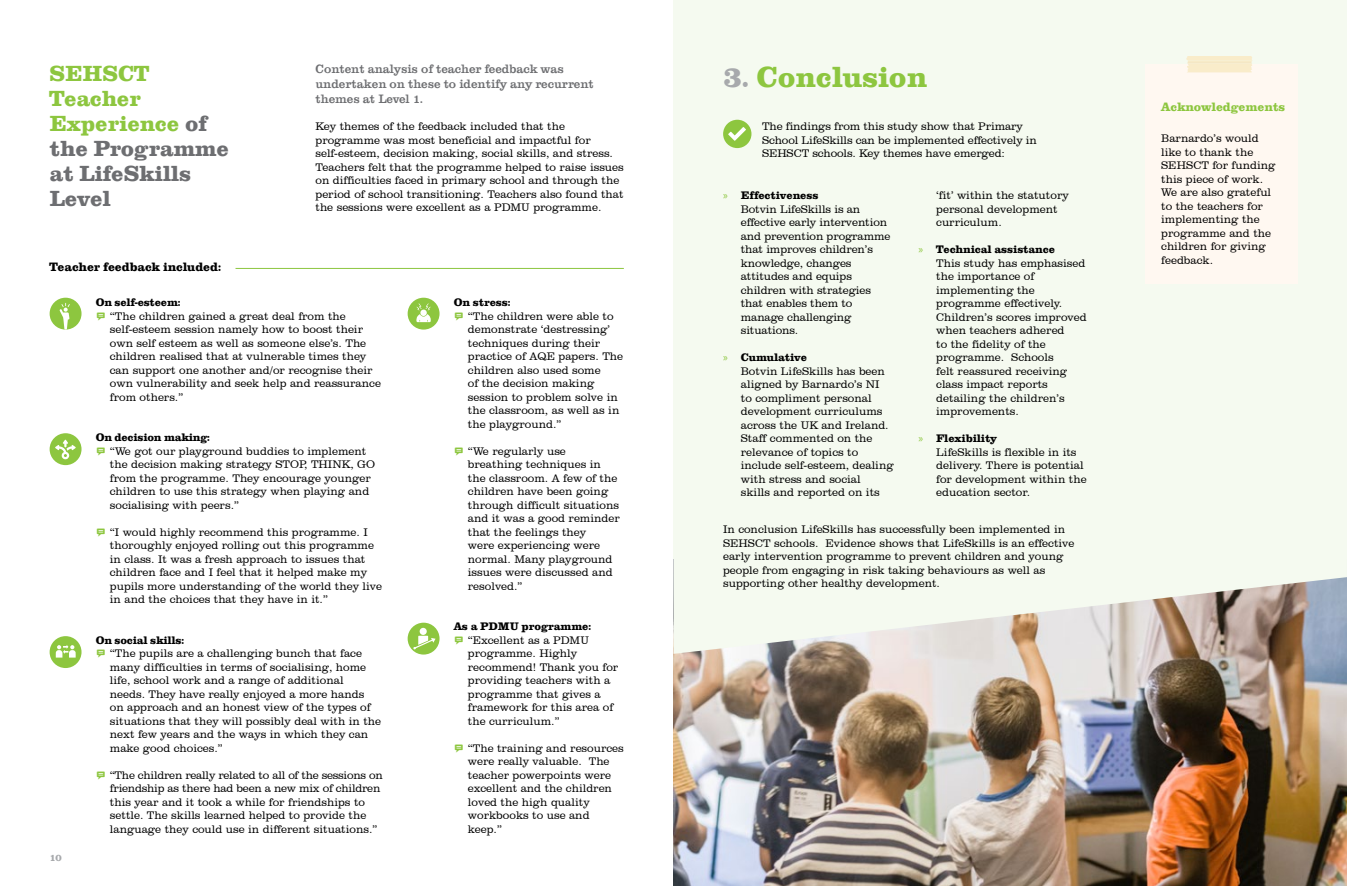
<style>
.page{position:relative;width:1347px;height:886px;background:#fff}
.page>*{position:absolute;margin:0;border:0;box-sizing:border-box;transform-origin:0 0}
.t1{font:700 30px "Clarendon T Extr";color:#8dc63f}
.t2{font:700 22.5px/25px "Clarendon T Extr";color:#6d6e71}
.t3{font:500 12.5px/15px "Clarendon T";color:#6d6e71}
.t4{font:700 12.5px "Clarendon T Extr";color:#000}
.t5{font:700 12.5px "Clarendon T Extr";color:#8dc63f}
.t6{font:300 11.25px/13.5px "Clarendon BT";color:#000}
.t7{font:700 11.25px "Clarendon T Extr";color:#000}
.t8{font:700 10px "Clarendon T Extr";color:#a7a9ac}
.s1{color:#8dc63f}
.s2{font-family:"Modern Pictograms";font-weight:400;font-size:12.5px;color:#8dc63f}
.s3{color:#a7a9ac}
.s4{font-family:"Myriad Pro";font-weight:400;color:#8dc63f}
</style>
<div class="page">
<div style="left:673px;top:0;width:673px;height:724px;background:#f5faf0"></div>
<img style="left:673px;top:654px;width:673px;height:232px">
<svg style="left:673px;top:559px;width:673px;height:95px"></svg>
<div style="left:50px;top:433px;width:31px;height:32px;background:#8dc63f;border-radius:50%"></div>
<svg style="left:55px;top:440px;width:21px;height:20px"></svg>
<div style="left:50px;top:298px;width:31px;height:32px;background:#8dc63f;border-radius:50%"></div>
<svg style="left:59px;top:303px;width:11px;height:26px"></svg>
<div style="left:407px;top:298px;width:32px;height:32px;background:#8dc63f;border-radius:50%"></div>
<svg style="left:416px;top:303px;width:15px;height:19px"></svg>
<div style="left:50px;top:636px;width:31px;height:32px;background:#8dc63f;border-radius:50%"></div>
<svg style="left:56px;top:645px;width:20px;height:12px"></svg>
<hr style="left:235px;top:268px;width:389px;height:1px;background:#8dc63f">
<div style="left:407px;top:623px;width:32px;height:31px;background:#8dc63f;border-radius:50%"></div>
<div style="left:419px;top:628px;width:8px;height:7px;background:#fff;border-radius:50%"></div>
<svg style="left:413px;top:636px;width:22px;height:13px"></svg>
<div style="left:723px;top:120px;width:28px;height:28px;background:#8dc63f;border-radius:50%"></div>
<svg style="left:728px;top:127px;width:18px;height:14px"></svg>
<div style="left:1144px;top:64px;width:153px;height:219px;background:#fff8f1"></div>
<svg style="left:1186px;top:57px;width:66px;height:15px"></svg>
<h2 class="t2" style="left:50px;top:61px;width:181px"><span class="s1">SEHSCT<br>Teacher<br>Experience</span> of the Programme at LifeSkills<br>Level</h2>
<p class="t4" style="left:50px;top:259px;width:173px">Teacher feedback included:</p>
<p class="t3" style="left:315px;top:62px;width:280px">Content analysis of teacher feedback was undertaken on these to identify any recurrent themes at Level 1.</p>
<p class="t6" style="left:315px;top:119px;width:310px">Key themes of the feedback included that the programme was most beneficial and impactful for self-esteem, decision making, social skills, and stress.<br>Teachers felt that the programme helped to raise issues on difficulties faced in primary school and through the period of school transitioning. Teachers also found that the sessions were excellent as a PDMU programme.</p>
<p class="t8" style="left:50px;top:852px;width:14px">10</p>
<p class="t7" style="left:96px;top:296px;width:86px">On self-esteem:</p>
<p class="t6" style="left:110px;top:309px;width:272px;text-indent:-14px"><span class="s2">b</span> “The children gained a great deal from the self-esteem session namely how to boost their own self esteem as well as someone else’s. The children realised that at vulnerable times they can support one another and/or recognise their own vulnerability and seek help and reassurance from others.”</p>
<p class="t7" style="left:96px;top:431px;width:116px">On decision making:</p>
<p class="t6" style="left:110px;top:444px;width:267px;text-indent:-14px"><span class="s2">b</span> “We got our playground buddies to implement the decision making strategy STOP, THINK, GO from the programme. They encourage younger children to use this strategy when playing and socialising with peers.”</p>
<p class="t6" style="left:110px;top:525px;width:274px;text-indent:-14px"><span class="s2">b</span> “I would highly recommend this programme. I thoroughly enjoyed rolling out this programme in class. It was a fresh approach to issues that children face and I feel that it helped make my pupils more understanding of the world they live in and the choices that they have in it.”</p>
<p class="t7" style="left:96px;top:633px;width:90px">On social skills:</p>
<p class="t6" style="left:110px;top:646px;width:273px;text-indent:-14px"><span class="s2">b</span> “The pupils are a challenging bunch that face many difficulties in terms of socialising, home life, school work and a range of additional needs. They have really enjoyed a more hands<br>on approach and an honest view of the types of situations that they will possibly deal with in the next few years and the ways in which they can make good choices.”</p>
<p class="t6" style="left:110px;top:768px;width:274px;text-indent:-14px"><span class="s2">b</span> “The children really related to all of the sessions on friendship as there had been a new mix of children this year and it took a while for friendships to settle. The skills learned helped to provide the language they could use in different situations.”</p>
<p class="t7" style="left:454px;top:296px;width:58px">On stress:</p>
<p class="t6" style="left:468px;top:309px;width:157px;text-indent:-14px"><span class="s2">b</span> “The children were able to demonstrate ‘destressing’ techniques during their practice of AQE papers. The children also used some<br>of the decision making session to problem solve in the classroom, as well as in the playground.”</p>
<p class="t6" style="left:468px;top:444px;width:153px;text-indent:-14px"><span class="s2">b</span> “We regularly use breathing techniques in the classroom. A few of the children have been going through difficult situations and it was a good reminder that the feelings they<br>were experiencing were normal. Many playground issues were discussed and resolved.”</p>
<p class="t7" style="left:454px;top:620px;width:139px">As a PDMU programme:</p>
<p class="t6" style="left:468px;top:633px;width:152px;text-indent:-14px"><span class="s2">b</span> “Excellent as a PDMU programme. Highly recommend! Thank you for providing teachers with a programme that gives a framework for this area of the curriculum.”</p>
<p class="t6" style="left:468px;top:741px;width:157px;text-indent:-14px"><span class="s2">b</span> “The training and resources were really valuable. The teacher powerpoints were excellent and the children loved the high quality workbooks to use and keep.”</p>
<h1 class="t1" style="left:723px;top:59px;width:205px"><span class="s3">3.</span> Conclusion</h1>
<p class="t6" style="left:762px;top:119px;width:276px">The findings from this study show that Primary<br>School LifeSkills can be implemented effectively in<br>SEHSCT schools. Key themes have emerged:</p>
<p class="t7" style="left:723px;top:189px;width:97px"><span class="s4">»</span> Effectiveness</p>
<p class="t6" style="left:741px;top:202px;width:151px">Botvin LifeSkills is an effective early intervention and prevention programme that improves children’s knowledge, changes attitudes and equips children with strategies that enables them to manage challenging situations.</p>
<p class="t7" style="left:723px;top:351px;width:85px"><span class="s4">»</span> Cumulative</p>
<p class="t6" style="left:741px;top:364px;width:154px">Botvin LifeSkills has been aligned by Barnardo’s NI<br>to compliment personal development curriculums across the UK and Ireland.<br>Staff commented on the relevance of topics to include self-esteem, dealing with stress and social<br>skills and reported on its</p>
<p class="t6" style="left:936px;top:188px;width:134px">‘fit’ within the statutory personal development curriculum.</p>
<p class="t7" style="left:918px;top:243px;width:138px"><span class="s4">»</span> Technical assistance</p>
<p class="t6" style="left:936px;top:256px;width:152px">This study has emphasised the importance of implementing the programme effectively.<br>Children’s scores improved when teachers adhered<br>to the fidelity of the programme. Schools<br>felt reassured receiving class impact reports detailing the children’s improvements.</p>
<p class="t7" style="left:918px;top:432px;width:80px"><span class="s4">»</span> Flexibility</p>
<p class="t6" style="left:936px;top:445px;width:152px">LifeSkills is flexible in its delivery. There is potential for development within the education sector.</p>
<p class="t6" style="left:723px;top:522px;width:353px">In conclusion LifeSkills has successfully been implemented in SEHSCT schools. Evidence shows that LifeSkills is an effective early intervention programme to prevent children and young people from engaging in risk taking behaviours as well as supporting other healthy development.</p>
<p class="t5" style="left:1161px;top:99px;width:126px">Acknowledgements</p>
<p class="t6" style="left:1161px;top:131px;width:116px">Barnardo’s would like to thank the<br>SEHSCT for funding this piece of work.<br>We are also grateful to the teachers for implementing the programme and the children for giving feedback.</p>
</div>
